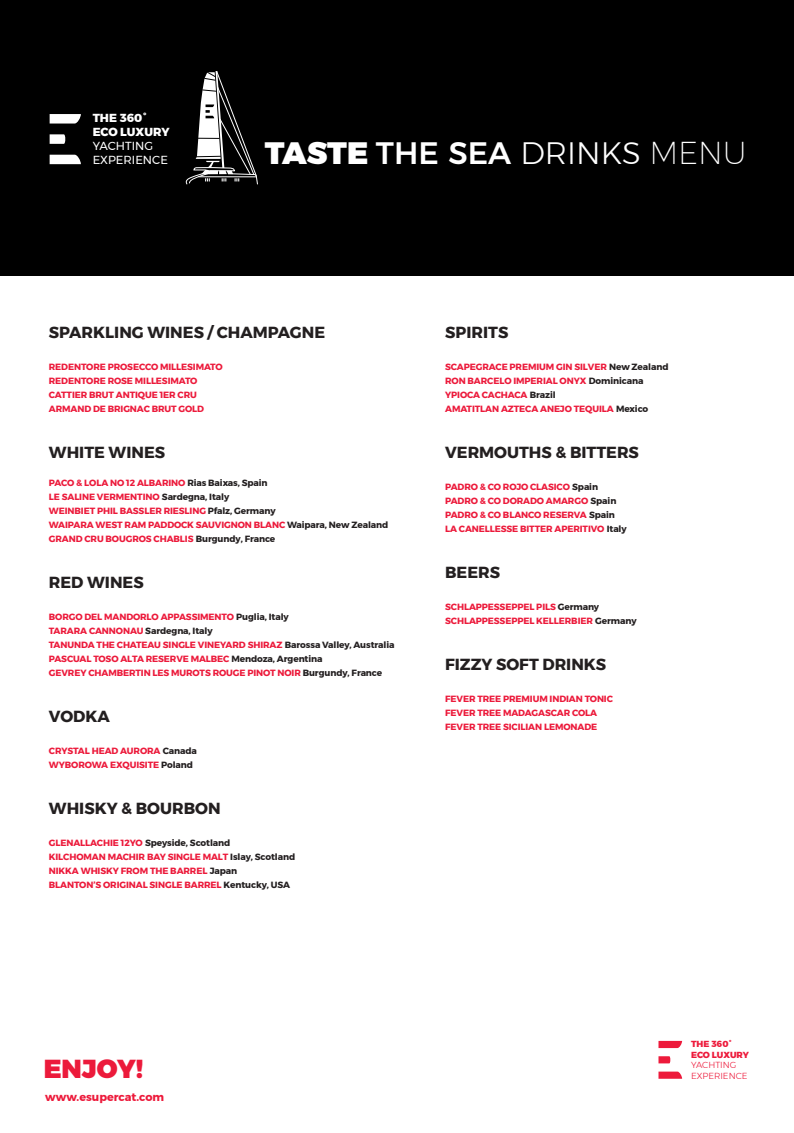
<style>
.page{position:relative;width:794px;height:1133px;background:#fff}
.page>*{position:absolute;margin:0;border:0;box-sizing:border-box;transform-origin:0 0}
.t1{font:500 30.9px "Montserrat";color:#fff}
.t2{font:900 26px "Montserrat";color:#ec1a3b}
.t3{font:700 16px "Montserrat";color:#231f20}
.t4{font:11.6px/13.9px "Montserrat";color:#fff}
.t5{font:800 11.6px/13.9px "Montserrat";color:#fff}
.t6{font:700 11.2px "Montserrat";color:#ed1a3b}
.t7{font:700 9px/14px "Montserrat";letter-spacing:-.01em;color:#ec1a3b}
.t8{font:300 8.8px/10.5px "Montserrat";color:#ed1a3b}
.t9{font:800 8.8px/10.5px "Montserrat";color:#ed1a3b}
.s1{font-weight:900}
.s2{font-weight:300}
.s3{font-weight:200}
.s4{color:#231f20}
</style>
<div class="page">
<div style="left:0;top:0;width:794px;height:275px;background:#000"></div>
<svg style="left:50px;top:134px;width:16px;height:10px"></svg>
<svg style="left:50px;top:114px;width:31px;height:9px"></svg>
<svg style="left:50px;top:155px;width:31px;height:9px"></svg>
<svg style="left:185px;top:71px;width:73px;height:114px"></svg>
<svg style="left:658px;top:1056px;width:12px;height:7px"></svg>
<svg style="left:658px;top:1041px;width:24px;height:7px"></svg>
<svg style="left:658px;top:1071px;width:24px;height:7px"></svg>
<p class="t5" style="left:93px;top:111px;width:78px">THE 360°<br>ECO LUXURY</p>
<p class="t4" style="left:93px;top:139px;width:77px">YACHTING<br>EXPERIENCE</p>
<h1 class="t1" style="left:265px;top:128px;width:483px"><span class="s1">TASTE</span> THE SEA <span class="s2">DRINKS</span> <span class="s3">MENU</span></h1>
<h3 class="t3" style="left:49px;top:319px;width:278px">SPARKLING WINES / CHAMPAGNE</h3>
<p class="t7" style="left:49px;top:360px;width:175px">REDENTORE PROSECCO MILLESIMATO<br>REDENTORE ROSE MILLESIMATO<br>CATTIER BRUT ANTIQUE 1ER CRU<br>ARMAND DE BRIGNAC BRUT GOLD</p>
<h3 class="t3" style="left:49px;top:439px;width:118px">WHITE WINES</h3>
<p class="t7" style="left:49px;top:476px;width:341px">PACO &amp; LOLA NO 12 ALBARINO <span class="s4">Rias Baixas, Spain<br></span>LE SALINE VERMENTINO <span class="s4">Sardegna, Italy<br></span>WEINBIET PHIL BASSLER RIESLING <span class="s4">Pfalz, Germany<br></span>WAIPARA WEST RAM PADDOCK SAUVIGNON BLANC <span class="s4">Waipara, New Zealand </span>GRAND CRU BOUGROS CHABLIS <span class="s4">Burgundy, France</span></p>
<h3 class="t3" style="left:49px;top:569px;width:96px">RED WINES</h3>
<p class="t7" style="left:49px;top:610px;width:347px">BORGO DEL MANDORLO APPASSIMENTO <span class="s4">Puglia, Italy<br></span>TARARA CANNONAU <span class="s4">Sardegna, Italy<br></span>TANUNDA THE CHATEAU SINGLE VINEYARD SHIRAZ <span class="s4">Barossa Valley, Australia </span>PASCUAL TOSO ALTA RESERVE MALBEC <span class="s4">Mendoza, Argentina<br></span>GEVREY CHAMBERTIN LES MUROTS ROUGE PINOT NOIR <span class="s4">Burgundy, France</span></p>
<h3 class="t3" style="left:49px;top:703px;width:63px">VODKA</h3>
<p class="t7" style="left:49px;top:744px;width:150px">CRYSTAL HEAD AURORA <span class="s4">Canada<br></span>WYBOROWA EXQUISITE <span class="s4">Poland</span></p>
<h3 class="t3" style="left:49px;top:795px;width:173px">WHISKY &amp; BOURBON</h3>
<p class="t7" style="left:49px;top:836px;width:248px">GLENALLACHIE 12YO <span class="s4">Speyside, Scotland<br></span>KILCHOMAN MACHIR BAY SINGLE MALT <span class="s4">Islay, Scotland </span>NIKKA WHISKY FROM THE BARREL <span class="s4">Japan<br></span>BLANTON’S ORIGINAL SINGLE BARREL <span class="s4">Kentucky, USA</span></p>
<h3 class="t3" style="left:445px;top:319px;width:65px">SPIRITS</h3>
<p class="t7" style="left:445px;top:360px;width:225px">SCAPEGRACE PREMIUM GIN SILVER <span class="s4">New Zealand </span>RON BARCELO IMPERIAL ONYX <span class="s4">Dominicana </span>YPIOCA CACHACA <span class="s4">Brazil<br></span>AMATITLAN AZTECA ANEJO TEQUILA <span class="s4">Mexico</span></p>
<h3 class="t3" style="left:445px;top:439px;width:195px">VERMOUTHS &amp; BITTERS</h3>
<p class="t7" style="left:445px;top:480px;width:183px">PADRO &amp; CO ROJO CLASICO <span class="s4">Spain<br></span>PADRO &amp; CO DORADO AMARGO <span class="s4">Spain<br></span>PADRO &amp; CO BLANCO RESERVA <span class="s4">Spain<br></span>LA CANELLESSE BITTER APERITIVO <span class="s4">Italy</span></p>
<h3 class="t3" style="left:445px;top:559px;width:56px">BEERS</h3>
<p class="t7" style="left:445px;top:600px;width:193px">SCHLAPPESSEPPEL PILS <span class="s4">Germany<br></span>SCHLAPPESSEPPEL KELLERBIER <span class="s4">Germany</span></p>
<h3 class="t3" style="left:445px;top:651px;width:163px">FIZZY SOFT DRINKS</h3>
<p class="t7" style="left:445px;top:692px;width:169px">FEVER TREE PREMIUM INDIAN TONIC<br>FEVER TREE MADAGASCAR COLA<br>FEVER TREE SICILIAN LEMONADE</p>
<h2 class="t2" style="left:44px;top:1047px;width:101px">ENJOY!</h2>
<p class="t6" style="left:45px;top:1087px;width:120px">www.esupercat.com</p>
<p class="t9" style="left:691px;top:1038px;width:60px">THE 360°<br>ECO LUXURY</p>
<p class="t8" style="left:691px;top:1059px;width:58px">YACHTING<br>EXPERIENCE</p>
</div>
